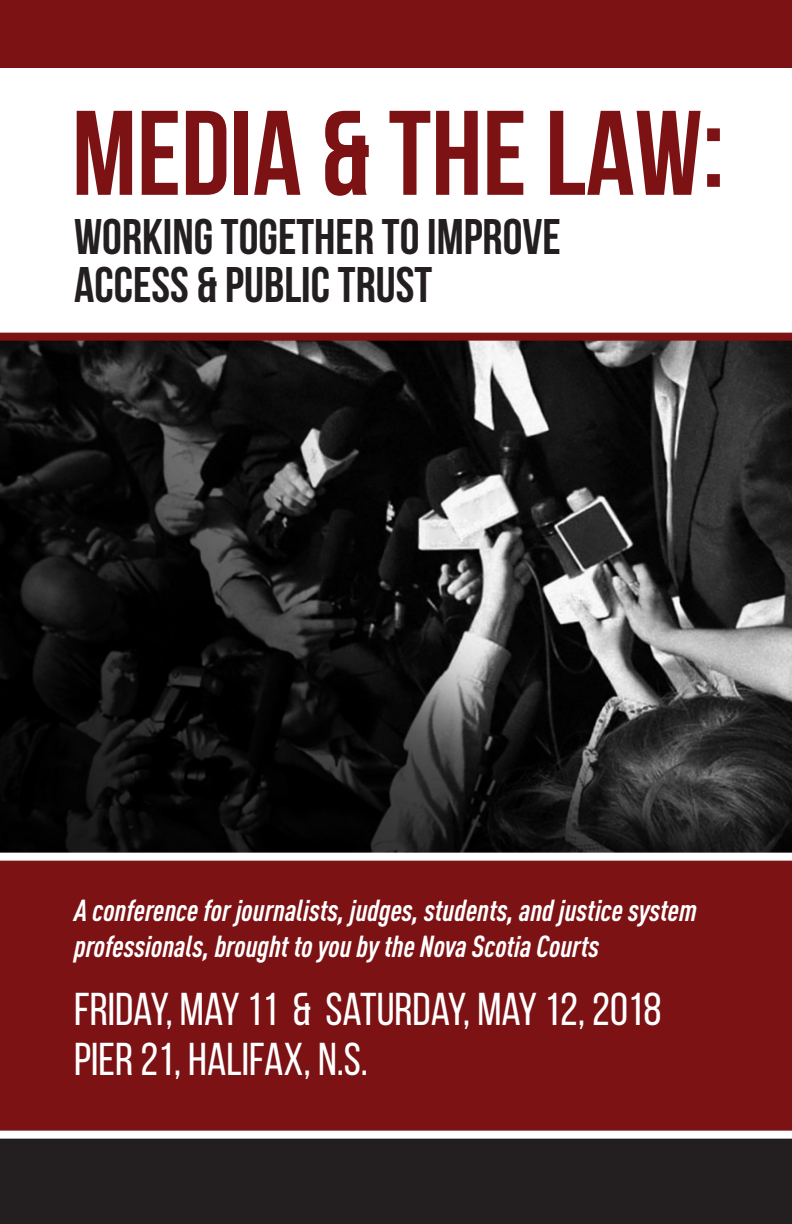
<style>
.page{position:relative;width:792px;height:1224px;background:#fff}
.page>*{position:absolute;margin:0;border:0;box-sizing:border-box;transform-origin:0 0}
.t1{font:700 120px "Bebas Neue";color:#7c1214}
.t2{font:700 50px "Bebas Neue";color:#231f20}
.t3{font:46px "Bebas Neue";color:#fff}
.t4{font:italic 700 condensed 30px/36px "DIN Pro";color:#fff}
</style>
<div class="page">
<div style="left:0;top:840px;width:792px;height:300px;background:#7c1214"></div>
<img style="left:0;top:341px;width:792px;height:512px">
<div style="left:0;top:853px;width:792px;height:8px;background:#fff"></div>
<div style="left:0;top:333px;width:792px;height:8px;background:#7c1214"></div>
<div style="left:0;top:0;width:792px;height:68px;background:#7c1214"></div>
<div style="left:0;top:1134px;width:792px;height:90px;background:#231f20"></div>
<div style="left:0;top:1131px;width:792px;height:8px;background:#fff"></div>
<p class="t1" style="left:72px;top:88px;width:654px">MEDIA &amp; THE LAW:</p>
<p class="t2" style="left:74px;top:210px;width:488px">WORKING TOGETHER TO IMPROVE</p>
<p class="t2" style="left:74px;top:258px;width:360px">ACCESS &amp; PUBLIC TRUST</p>
<p class="t4" style="left:74px;top:889px;width:624px">A conference for journalists, judges, students, and justice system professionals, brought to you by the Nova Scotia Courts</p>
<p class="t3" style="left:74px;top:984px;width:589px">FRIDAY, MAY 11 &amp; SATURDAY, MAY 12, 2018</p>
<p class="t3" style="left:74px;top:1034px;width:295px">PIER 21, HALIFAX, N.S.</p>
</div>
